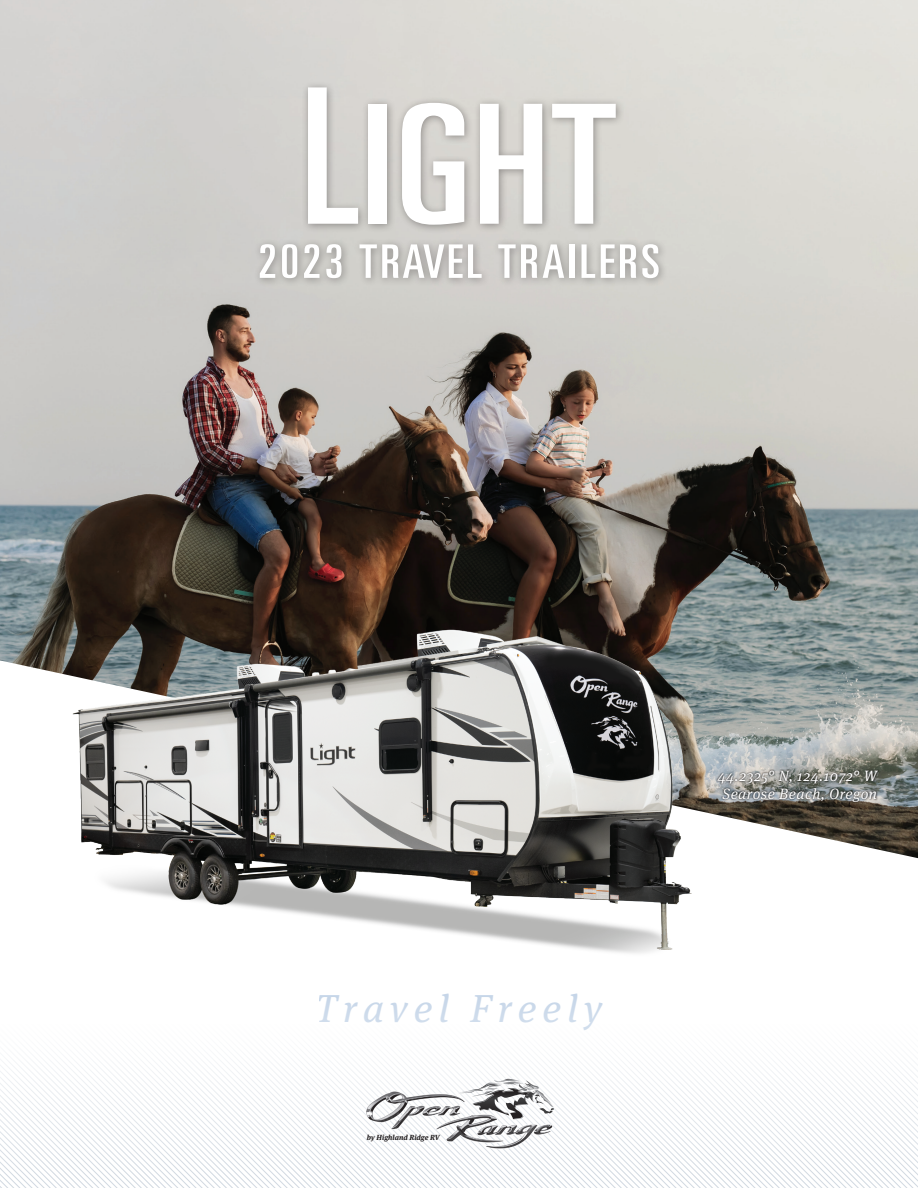
<style>
.page{position:relative;width:918px;height:1188px;background:#fff}
.page>*{position:absolute;margin:0;border:0;box-sizing:border-box;transform-origin:0 0}
.t1{font:ultra-condensed 164.55px "Nova Ultra S Si";color:#fff;scale:1.14 1}
.t2{font:ultra-condensed 45.9px "Nova Ultra S Si";letter-spacing:.06em;color:#fff;scale:1.11 1}
.t3{font:italic 39px "Meta Serif Pro";letter-spacing:.16em;color:#c5d5e8}
.t4{font:italic 15px/18px "Meta Serif Pro";letter-spacing:.03em;color:#fff;text-align:center}
.t5{font:italic 700 7.35px "Meta Serif Pro";color:#231f20}
.s1{font-size:186.9px}
</style>
<div class="page">
<svg style="left:613px;top:1061px;width:7px;height:127px"></svg>
<svg style="left:620px;top:1060px;width:6px;height:128px"></svg>
<svg style="left:626px;top:1060px;width:6px;height:128px"></svg>
<svg style="left:632px;top:1060px;width:6px;height:128px"></svg>
<svg style="left:638px;top:1060px;width:6px;height:128px"></svg>
<svg style="left:644px;top:1061px;width:6px;height:127px"></svg>
<svg style="left:650px;top:1062px;width:6px;height:126px"></svg>
<svg style="left:656px;top:1065px;width:6px;height:123px"></svg>
<svg style="left:662px;top:1065px;width:6px;height:123px"></svg>
<svg style="left:668px;top:1067px;width:6px;height:121px"></svg>
<svg style="left:674px;top:1060px;width:244px;height:128px"></svg>
<img style="left:0;top:0;width:918px;height:858px">
<img style="left:362px;top:1075px;width:194px;height:82px">
<svg style="left:458px;top:1079px;width:96px;height:40px"></svg>
<div style="left:254px;top:81px;width:414px;height:206px;background:#231f20;opacity:.4"></div>
<svg style="left:724px;top:769px;width:156px;height:34px;background:#747673"></svg>
<img style="left:40px;top:608px;width:684px;height:345px">
<h1 class="t1" style="left:301px;top:70px;width:278px"><span class="s1">L</span>IGHT</h1>
<h2 class="t2" style="left:258px;top:235px;width:364px">2023 TRAVEL TRAILERS</h2>
<h3 class="t3" style="left:316px;top:980px;width:288px">Travel Freely</h3>
<p class="t5" style="left:367px;top:1131px;width:74px">by Highland Ridge RV</p>
<p class="t4" style="left:718px;top:766px;width:161px">44.2325° N, 124.1072° W<br>Searose Beach, Oregon</p>
</div>
